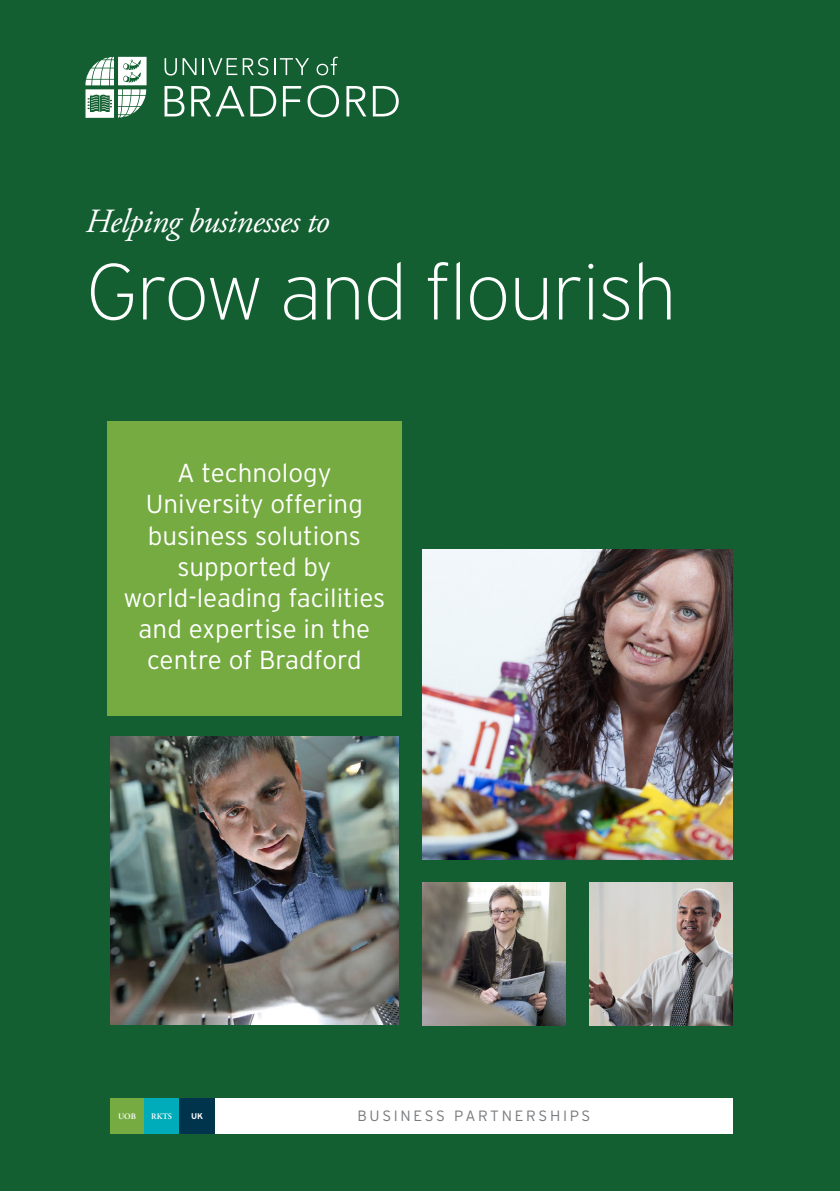
<style>
.page{position:relative;width:840px;height:1191px;background:#fff}
.page>*{position:absolute;margin:0;border:0;box-sizing:border-box;transform-origin:0 0}
.t1{font:200 79.2px "Interstate";letter-spacing:-.02em;color:#fff}
.t2{font:italic 33.8px "Adobe Garamond Pro";letter-spacing:-.02em;color:#fff}
.t3{font:300 26px/31.2px "Interstate";color:#fff;text-align:center}
.t4{font:300 15px "Interstate";letter-spacing:.18em;color:#787a7d}
.t5{font:600 8.2px "Adobe Garamond Pro";color:#fff}
.t6{font:700 8.2px "Interstate";color:#fff}
</style>
<div class="page">
<div style="left:0;top:0;width:839px;height:1191px;background:#135f31"></div>
<svg style="left:85px;top:57px;width:61px;height:61px"></svg>
<svg style="left:164px;top:58px;width:32px;height:17px"></svg>
<svg style="left:202px;top:58px;width:107px;height:17px"></svg>
<svg style="left:316px;top:57px;width:22px;height:18px"></svg>
<svg style="left:164px;top:86px;width:20px;height:30px"></svg>
<svg style="left:191px;top:86px;width:53px;height:30px"></svg>
<svg style="left:250px;top:86px;width:26px;height:30px"></svg>
<svg style="left:283px;top:86px;width:18px;height:30px"></svg>
<svg style="left:307px;top:85px;width:32px;height:32px"></svg>
<svg style="left:346px;top:86px;width:20px;height:30px"></svg>
<svg style="left:372px;top:86px;width:26px;height:30px"></svg>
<div style="left:107px;top:421px;width:294px;height:294px;background:#75ab41"></div>
<img style="left:110px;top:736px;width:288px;height:288px">
<img style="left:422px;top:549px;width:310px;height:310px">
<img style="left:422px;top:882px;width:143px;height:143px">
<img style="left:589px;top:882px;width:143px;height:143px">
<div style="left:215px;top:1098px;width:517px;height:35px;background:#fff"></div>
<div style="left:144px;top:1098px;width:35px;height:35px;background:#00acb9"></div>
<div style="left:179px;top:1098px;width:36px;height:35px;background:#00334c"></div>
<div style="left:110px;top:1098px;width:34px;height:35px;background:#75ab41"></div>
<p class="t2" style="left:85px;top:201px;width:245px">Helping businesses to</p>
<h1 class="t1" style="left:85px;top:243px;width:592px">Grow and flourish</h1>
<p class="t3" style="left:123px;top:457px;width:263px">A technology<br>University offering business solutions supported by world-leading facilities and expertise in the centre of Bradford</p>
<p class="t5" style="left:118px;top:1111px;width:19px">UOB</p>
<p class="t5" style="left:151px;top:1111px;width:22px">rkts</p>
<p class="t6" style="left:191px;top:1111px;width:13px">UK</p>
<p class="t4" style="left:357px;top:1106px;width:234px">BUSINESS PARTNERSHIPS</p>
</div>
